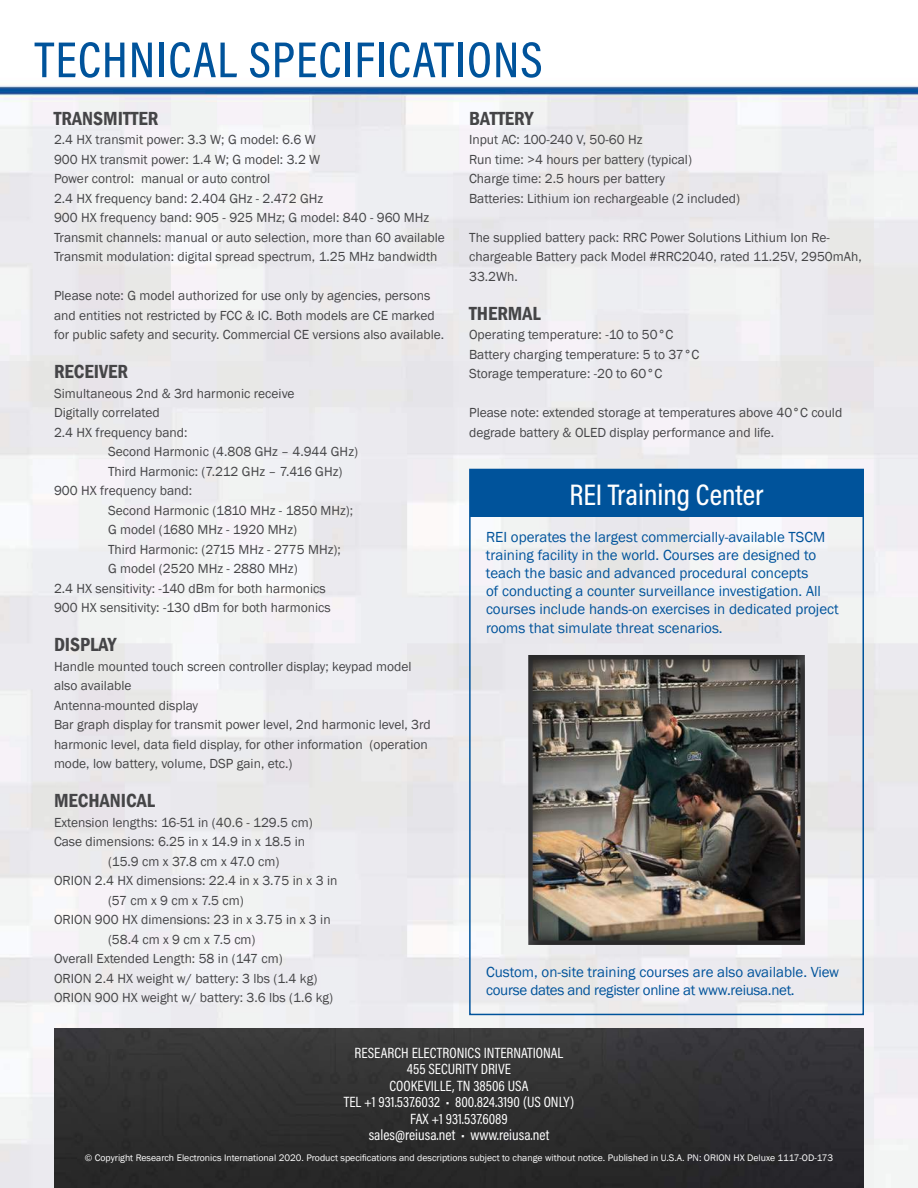
<style>
.page{position:relative;width:918px;height:1188px;background:#fff}
.page>*{position:absolute;margin:0;border:0;box-sizing:border-box;transform-origin:0 0}
.t1{font:500 51px "Acumin Pro Cond";letter-spacing:.02em;color:#00539b}
.t2{font:500 30px "Acumin Pro Cond";color:#fff}
.t3{font:600 condensed 19.5px "Franklin Gothic";color:#454547}
.t4{font:15px/18px "Franklin Gothic";color:#00539b}
.t5{font:15px/16.5px "Acumin Pro Cond";color:#fff;text-align:center}
.t6{font:15px/18px "Franklin Gothic";letter-spacing:-.02em;color:#00539b}
.t7{font:13.5px/19.5px "Franklin Gothic";color:#454547}
.t8{font:9.75px "Franklin Gothic";color:#fff}
</style>
<div class="page">
<img style="left:0;top:86px;width:918px;height:1102px">
<img style="left:54px;top:1028px;width:810px;height:160px">
<div style="left:470px;top:469px;width:393px;height:48px;background:#00539b"></div>
<img style="left:527px;top:655px;width:279px;height:292px">
<h1 class="t1" style="left:35px;top:41px;width:510px">TECHNICAL SPECIFICATIONS</h1>
<h3 class="t3" style="left:54px;top:107px;width:106px">TRANSMITTER</h3>
<p class="t7" style="left:54px;top:131px;width:392px">2.4 HX transmit power: 3.3 W; G model: 6.6 W<br>900 HX transmit power: 1.4 W; G model: 3.2 W<br>Power control: manual or auto control<br>2.4 HX frequency band: 2.404 GHz - 2.472 GHz<br>900 HX frequency band: 905 - 925 MHz; G model: 840 - 960 MHz Transmit channels: manual or auto selection, more than 60 available Transmit modulation: digital spread spectrum, 1.25 MHz bandwidth</p>
<p class="t7" style="left:54px;top:287px;width:392px">Please note: G model authorized for use only by agencies, persons and entities not restricted by FCC &amp; IC. Both models are CE marked for public safety and security. Commercial CE versions also available.</p>
<h3 class="t3" style="left:54px;top:360px;width:76px">RECEIVER</h3>
<p class="t7" style="left:54px;top:385px;width:242px">Simultaneous 2nd &amp; 3rd harmonic receive</p>
<p class="t7" style="left:54px;top:404px;width:107px">Digitally correlated</p>
<p class="t7" style="left:54px;top:424px;width:135px">2.4 HX frequency band:</p>
<p class="t7" style="left:108px;top:443px;width:252px">Second Harmonic (4.808 GHz – 4.944 GHz)</p>
<p class="t7" style="left:108px;top:463px;width:236px">Third Harmonic: (7.212 GHz – 7.416 GHz)</p>
<p class="t7" style="left:54px;top:482px;width:140px">900 HX frequency band:</p>
<p class="t7" style="left:108px;top:502px;width:247px">Second Harmonic (1810 MHz - 1850 MHz);</p>
<p class="t7" style="left:108px;top:521px;width:191px">G model (1680 MHz - 1920 MHz)</p>
<p class="t7" style="left:108px;top:541px;width:234px">Third Harmonic: (2715 MHz - 2775 MHz);</p>
<p class="t7" style="left:108px;top:560px;width:191px">G model (2520 MHz - 2880 MHz)</p>
<p class="t7" style="left:54px;top:580px;width:273px">2.4 HX sensitivity: -140 dBm for both harmonics</p>
<p class="t7" style="left:54px;top:599px;width:278px">900 HX sensitivity: -130 dBm for both harmonics</p>
<h3 class="t3" style="left:54px;top:633px;width:64px">DISPLAY</h3>
<p class="t7" style="left:54px;top:658px;width:378px">Handle mounted touch screen controller display; keypad model also available<br>Antenna-mounted display<br>Bar graph display for transmit power level, 2nd harmonic level, 3rd harmonic level, data field display, for other information (operation mode, low battery, volume, DSP gain, etc.)</p>
<h3 class="t3" style="left:54px;top:789px;width:103px">MECHANICAL</h3>
<p class="t7" style="left:54px;top:814px;width:260px">Extension lengths: 16-51 in (40.6 - 129.5 cm)</p>
<p class="t7" style="left:54px;top:833px;width:253px">Case dimensions: 6.25 in x 14.9 in x 18.5 in</p>
<p class="t7" style="left:108px;top:853px;width:173px">(15.9 cm x 37.8 cm x 47.0 cm)</p>
<p class="t7" style="left:54px;top:872px;width:285px">ORION 2.4 HX dimensions: 22.4 in x 3.75 in x 3 in</p>
<p class="t7" style="left:108px;top:892px;width:137px">(57 cm x 9 cm x 7.5 cm)</p>
<p class="t7" style="left:54px;top:911px;width:278px">ORION 900 HX dimensions: 23 in x 3.75 in x 3 in</p>
<p class="t7" style="left:108px;top:931px;width:149px">(58.4 cm x 9 cm x 7.5 cm)</p>
<p class="t7" style="left:54px;top:950px;width:230px">Overall Extended Length: 58 in (147 cm)</p>
<p class="t7" style="left:54px;top:970px;width:265px">ORION 2.4 HX weight w/ battery: 3 lbs (1.4 kg)</p>
<p class="t7" style="left:54px;top:989px;width:281px">ORION 900 HX weight w/ battery: 3.6 lbs (1.6 kg)</p>
<h3 class="t3" style="left:469px;top:107px;width:66px">BATTERY</h3>
<p class="t7" style="left:469px;top:131px;width:272px">Input AC: 100-240 V, 50-60 Hz<br>Run time: &gt;4 hours per battery (typical)<br>Charge time: 2.5 hours per battery<br>Batteries: Lithium ion rechargeable (2 included)</p>
<p class="t7" style="left:469px;top:229px;width:394px">The supplied battery pack: RRC Power Solutions Lithium Ion Re&shy;chargeable Battery pack Model #RRC2040, rated 11.25V, 2950mAh,<br>33.2Wh.</p>
<h3 class="t3" style="left:469px;top:302px;width:73px">THERMAL</h3>
<p class="t7" style="left:469px;top:326px;width:232px">Operating temperature: -10 to 50°C<br>Battery charging temperature: 5 to 37°C<br>Storage temperature: -20 to 60°C</p>
<p class="t7" style="left:469px;top:404px;width:375px">Please note: extended storage at temperatures above 40°C could degrade battery &amp; OLED display performance and life.</p>
<h2 class="t2" style="left:569px;top:483px;width:196px">REI Training Center</h2>
<p class="t4" style="left:486px;top:529px;width:354px">REI operates the largest commercially-available TSCM training facility in the world. Courses are designed to teach the basic and advanced procedural concepts<br>of conducting a counter surveillance investigation. All courses include hands-on exercises in dedicated project</p>
<p class="t4" style="left:486px;top:621px;width:238px">rooms that simulate threat scenarios.</p>
<p class="t6" style="left:486px;top:964px;width:354px">Custom, on-site training courses are also available. View course dates and register online at www.reiusa.net.</p>
<p class="t5" style="left:344px;top:1046px;width:232px">RESEARCH ELECTRONICS INTERNATIONAL<br>455 SECURITY DRIVE<br>COOKEVILLE, TN 38506 USA<br>TEL +1 931.537.6032 • 800.824.3190 (US ONLY)<br>FAX +1 931.537.6089<br>sales@reiusa.net • www.reiusa.net</p>
<p class="t8" style="left:85px;top:1151px;width:750px">© Copyright Research Electronics International 2020. Product specifications and descriptions subject to change without notice. Published in U.S.A. PN: ORION HX Deluxe 1117-OD-173</p>
</div>
